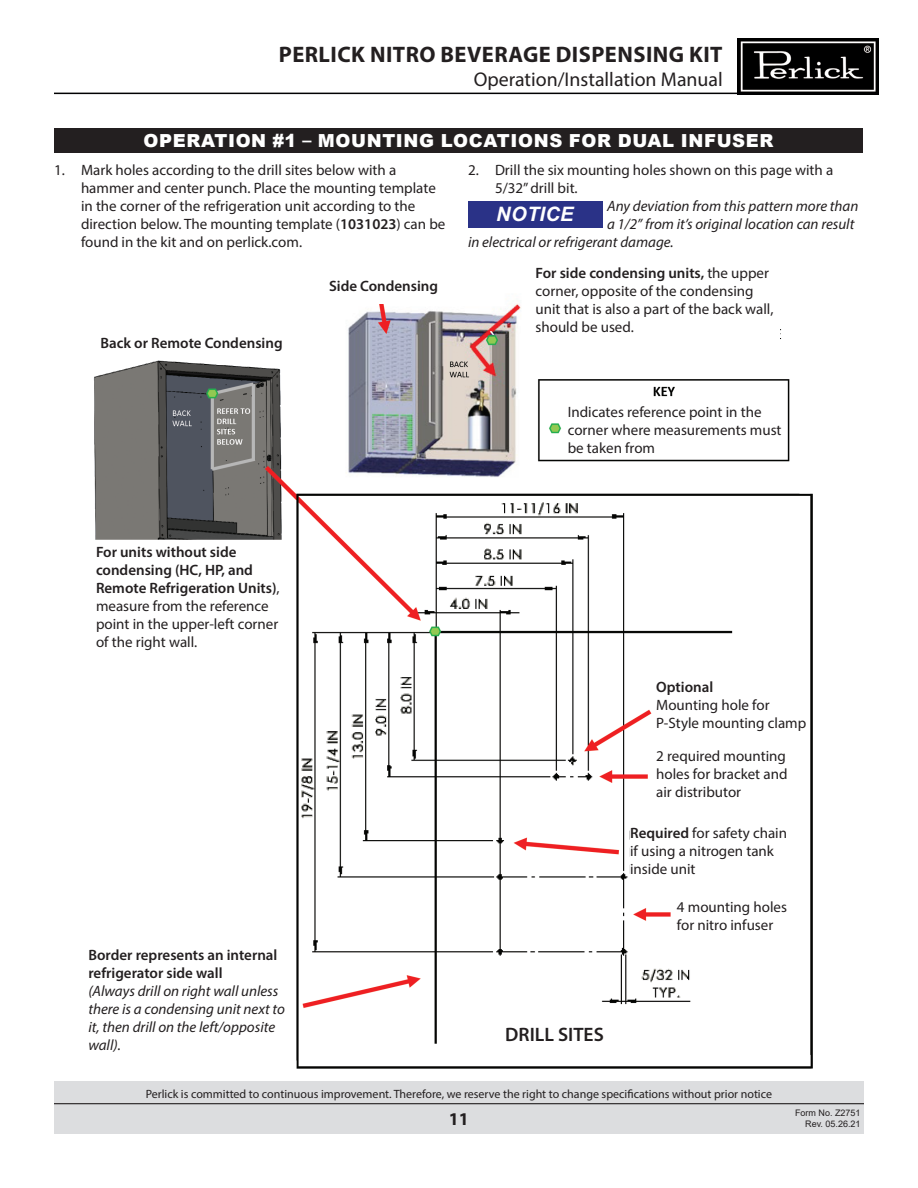
<style>
.page{position:relative;width:918px;height:1188px;background:#fff}
.page>*{position:absolute;margin:0;border:0;box-sizing:border-box;transform-origin:0 0}
.t1{font:700 22.5px "Myriad Pro";letter-spacing:.02em;color:#231f20}
.t2{font:19.95px "Myriad Pro";color:#231f20}
.t3{font:italic 700 19.95px "Arial";letter-spacing:.02em;color:#fff}
.t4{font:600 19.5px "Myriad Pro";color:#231f20}
.heading_1_Table_Whit{font:900 18px "Arial";letter-spacing:.035em;color:#fff}
.t5{font:700 18px "Myriad Pro";color:#231f20}
.t6{font:15px/18px "Myriad Pro";color:#231f20}
.t7{font:italic 15px/18px "Myriad Pro";color:#231f20}
.t8{font:600 15px "Myriad Pro";color:#231f20}
.t9{font:12px "Myriad Pro";color:#231f20}
.t10{font:9px/10.8px "Arial";color:#231f20;text-align:right}
.s1{font-weight:600}
.s2{font-weight:600;font-style:normal}
</style>
<div class="page">
<img style="left:738px;top:39px;width:141px;height:54px">
<hr style="left:54px;top:93px;width:825px;height:1px;background:#000002">
<div style="left:54px;top:1081px;width:810px;height:53px;background:#dcdddf"></div>
<hr style="left:54px;top:1103px;width:810px;height:1px;background:#231f20">
<div style="left:468px;top:201px;width:135px;height:26px;background:#2a3287"></div>
<div style="left:54px;top:129px;width:809px;height:24px;background:#231f20"></div>
<img style="left:94px;top:303px;width:719px;height:765px">
<div style="left:322px;top:282px;width:126px;height:22px;background:#fff"></div>
<div style="left:86px;top:334px;width:221px;height:24px;background:#fff"></div>
<div style="left:81px;top:330px;width:221px;height:25px;background:#fff"></div>
<div style="left:96px;top:546px;width:191px;height:225px;background:#fff"></div>
<div style="left:536px;top:267px;width:244px;height:97px;background:#fff"></div>
<div style="left:568px;top:406px;width:215px;height:53px;background:#fff"></div>
<div style="left:88px;top:948px;width:198px;height:112px;background:#fff"></div>
<div style="left:656px;top:681px;width:150px;height:64px;background:#fff"></div>
<div style="left:656px;top:750px;width:150px;height:67px;background:#fff"></div>
<div style="left:630px;top:826px;width:172px;height:56px;background:#fff"></div>
<div style="left:677px;top:888px;width:113px;height:55px;background:#fff"></div>
<div style="left:459px;top:1026px;width:191px;height:22px;background:#fff"></div>
<h1 class="t1" style="left:279px;top:40px;width:445px">PERLICK NITRO BEVERAGE DISPENSING KIT</h1>
<h2 class="t2" style="left:474px;top:67px;width:251px">Operation/Installation Manual</h2>
<p class="heading_1_Table_Whit" style="left:144px;top:128px;width:632px">OPERATION #1 – MOUNTING LOCATIONS FOR DUAL INFUSER</p>
<p class="t6" style="left:81px;top:161px;width:366px;text-indent:-27px">1. Mark holes according to the drill sites below with a hammer and center punch. Place the mounting template in the corner of the refrigeration unit according to the direction below. The mounting template (<span class="s1">1031023</span>) can be found in the kit and on perlick.com.</p>
<p class="t6" style="left:495px;top:161px;width:340px;text-indent:-27px">2. Drill the six mounting holes shown on this page with a<br>5/32” drill bit.</p>
<p class="t3" style="left:496px;top:201px;width:79px">NOTICE</p>
<p class="t7" style="left:607px;top:197px;width:253px">Any deviation from this pattern more than</p>
<p class="t7" style="left:607px;top:215px;width:249px">a 1/2” from it’s original location can result</p>
<p class="t7" style="left:468px;top:233px;width:207px">in electrical or refrigerant damage.</p>
<p class="t8" style="left:105px;top:331px;width:184px">Back or Remote Condensing</p>
<p class="t8" style="left:100px;top:333px;width:184px">Back or Remote Condensing</p>
<p class="t8" style="left:329px;top:276px;width:111px">Side Condensing</p>
<p class="t8" style="left:331px;top:279px;width:111px">Side Condensing</p>
<p class="t6" style="left:96px;top:543px;width:185px"><span class="s1">For units without side condensing (HC, HP, and<br>Remote Refrigeration Units)</span>, measure from the reference point in the upper-left corner of the right wall.</p>
<p class="t7" style="left:88px;top:945px;width:198px"><span class="s2">Border represents an internal refrigerator side wall<br></span>(Always drill on right wall unless there is a condensing unit next to it, then drill on the left/opposite wall).</p>
<p class="t6" style="left:536px;top:264px;width:239px"><span class="s1">For side condensing units,</span> the upper corner, opposite of the condensing unit that is also a part of the back wall, should be used.</p>
<p class="t6" style="left:568px;top:403px;width:215px">Indicates reference point in the corner where measurements must be taken from</p>
<p class="t6" style="left:656px;top:678px;width:152px"><span class="s1">Optional<br></span>Mounting hole for<br>P-Style mounting clamp</p>
<p class="t6" style="left:656px;top:747px;width:133px;text-align:justify">2 required mounting holes for bracket and air distributor</p>
<p class="t6" style="left:630px;top:823px;width:159px"><span class="s1">Required</span> for safety chain if using a nitrogen tank inside unit</p>
<p class="t6" style="left:677px;top:897px;width:112px">4 mounting holes for nitro infuser</p>
<p class="t4" style="left:505px;top:1022px;width:100px">DRILL SITES</p>
<p class="t9" style="left:146px;top:1087px;width:628px">Perlick is committed to continuous improvement. Therefore, we reserve the right to change specifications without prior notice</p>
<p class="t5" style="left:449px;top:1108px;width:21px">11</p>
<p class="t10" style="left:795px;top:1108px;width:67px">Form No. Z2751<br>Rev. 05.26.21</p>
</div>
